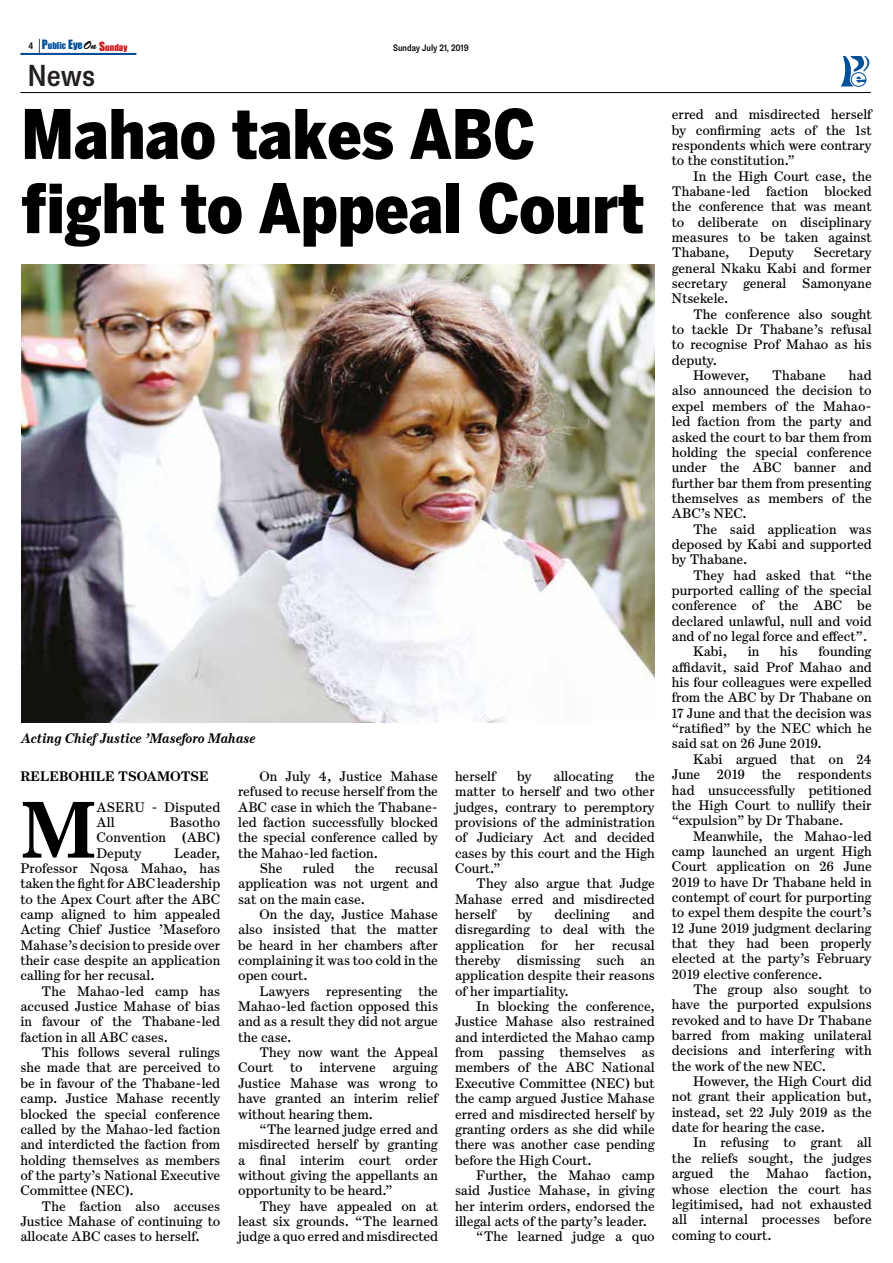
<style>
.page{position:relative;width:893px;height:1263px;background:#fff}
.page>*{position:absolute;margin:0;border:0;box-sizing:border-box;transform-origin:0 0}
.t1{font:700 80.7px "Escrow Text";color:#000}
.t2{font:900 67.5px/74.2px "Benton Sans Cond";color:#000}
.t3{font:500 condensed 30.6px "Supria Sans";color:#231f20}
.t4{font:13.95px/15.3px "Escrow Text";color:#000;text-align:justify}
.t5{font:italic 700 13.95px "Escrow Text";color:#000}
.t6{font:700 13.95px "Escrow Text";color:#000}
.t7{font:13.95px "Escrow Text";letter-spacing:-.025em;color:#000}
.t8{font:500 condensed 9.45px "Supria Sans";color:#000}
.t9{font:8.7px "Impact";color:#004f99}
.s1{font-size:11.85px}
.s2{font-size:10.2px}
.s3{font-family:"Brush Script Std";font-size:11.85px;color:#000}
.s4{font-size:11.7px;color:#cd171a}
.s5{color:#cd171a}
</style>
<div class="page">
<div style="left:41px;top:41px;width:14px;height:26px;background:#000;opacity:.75"></div>
<svg style="left:39px;top:39px;width:1px;height:14px"></svg>
<hr style="left:20px;top:92px;width:851px;height:1px;background:#000">
<hr style="left:20px;top:53px;width:116px;height:2px;background:#004f99">
<div style="left:851px;top:72px;width:15px;height:15px;border:1px solid #004f99;border-radius:50%"></div>
<svg style="left:841px;top:56px;width:29px;height:30px"></svg>
<div style="left:4px;top:56px;width:199px;height:7px;background:#fff"></div>
<img style="left:21px;top:264px;width:634px;height:458px">
<p class="t9" style="left:42px;top:39px;width:87px"><span class="s1">P</span>ublic <span class="s1">E</span><span class="s2">ye</span><span class="s3">On</span> <span class="s4">S</span><span class="s5">unday</span></p>
<p class="t8" style="left:29px;top:40px;width:6px">4</p>
<p class="t8" style="left:393px;top:42px;width:77px">Sunday July 21, 2019</p>
<h3 class="t3" style="left:28px;top:57px;width:69px">News</h3>
<h2 class="t2" style="left:21px;top:97px;width:624px">Mahao takes ABC fight to Appeal Court</h2>
<p class="t5" style="left:21px;top:730px;width:235px">Acting Chief Justice ’Maseforo Mahase</p>
<p class="t6" style="left:20px;top:767px;width:190px">RELEBOHILE TSOAMOTSE</p>
<h1 class="t1" style="left:20px;top:780px;width:78px">M</h1>
<p class="t4" style="left:97px;top:799px;width:125px">ASERU - Disputed<br>All</p>
<p class="t4" style="left:97px;top:814px;width:125px;text-indent:73px">Basotho Convention (ABC)<br>Deputy</p>
<p class="t4" style="left:20px;top:845px;width:201px;text-indent:154px">Leader, Professor Nqosa Mahao, has taken the fight for ABC leadership to the Apex Court after the ABC camp aligned to him appealed Acting Chief Justice ’Maseforo Mahase’s decision to preside over their case despite an application calling for her recusal.</p>
<p class="t4" style="left:20px;top:983px;width:201px;text-indent:21px">The Mahao-led camp has accused Justice Mahase of bias in favour of the Thabane-led faction in all ABC cases.</p>
<p class="t4" style="left:20px;top:1044px;width:201px;text-indent:21px">This follows several rulings she made that are perceived to be in favour of the Thabane-led camp. Justice Mahase recently blocked the special conference called by the Mahao-led faction and interdicted the faction from holding themselves as members of the party’s National Executive Committee (NEC).</p>
<p class="t4" style="left:20px;top:1198px;width:201px;text-indent:21px">The faction also accuses Justice Mahase of continuing to allocate ABC cases to herself.</p>
<p class="t4" style="left:259px;top:768px;width:180px">On July 4, Justice Mahase</p>
<p class="t4" style="left:238px;top:783px;width:201px">refused to recuse herself from the</p>
<p class="t4" style="left:238px;top:799px;width:201px">ABC case in which the Thabane-</p>
<p class="t4" style="left:238px;top:814px;width:201px">led faction successfully blocked</p>
<p class="t4" style="left:238px;top:829px;width:201px">the special conference called by</p>
<p class="t4" style="left:238px;top:845px;width:141px">the Mahao-led faction.</p>
<p class="t4" style="left:259px;top:860px;width:25px">She</p>
<p class="t4" style="left:303px;top:860px;width:33px">ruled</p>
<p class="t4" style="left:355px;top:860px;width:21px">the</p>
<p class="t4" style="left:238px;top:860px;width:201px;text-indent:157px">recusal application was not urgent and sat on the main case.</p>
<p class="t4" style="left:238px;top:906px;width:201px;text-indent:21px">On the day, Justice Mahase also insisted that the matter be heard in her chambers after complaining it was too cold in the open court.</p>
<p class="t4" style="left:238px;top:983px;width:201px;text-indent:21px">Lawyers representing the Mahao-led faction opposed this and as a result they did not argue the case.</p>
<p class="t4" style="left:238px;top:1044px;width:201px;text-indent:21px">They now want the Appeal Court to intervene arguing Justice Mahase was wrong to have granted an interim relief without hearing them.</p>
<p class="t4" style="left:238px;top:1121px;width:201px;text-indent:21px">“The learned judge erred and misdirected herself by granting a final interim court order without giving the appellants an opportunity to be heard.”</p>
<p class="t4" style="left:238px;top:1198px;width:201px;text-indent:21px">They have appealed on at least six grounds. “The learned judge a quo erred and misdirected</p>
<p class="t4" style="left:455px;top:768px;width:201px;text-indent:180px">the matter to herself and two other judges, contrary to peremptory provisions of the administration of Judiciary Act and decided cases by this court and the High Court.”</p>
<p class="t4" style="left:455px;top:876px;width:201px;text-indent:21px">They also argue that Judge Mahase erred and misdirected herself</p>
<p class="t4" style="left:455px;top:768px;width:42px">herself</p>
<p class="t4" style="left:517px;top:768px;width:16px">by</p>
<p class="t4" style="left:553px;top:768px;width:62px">allocating</p>
<p class="t4" style="left:455px;top:906px;width:201px;text-indent:177px">and disregarding to deal with the application for her recusal thereby dismissing such an application despite their reasons of her impartiality.</p>
<p class="t4" style="left:455px;top:998px;width:201px;text-indent:21px">In blocking the conference, Justice Mahase also restrained and interdicted the Mahao camp from passing themselves as members of the ABC National Executive Committee (NEC) but the camp argued Justice Mahase erred and misdirected herself by granting orders as she did while there was another case pending before the High Court.</p>
<p class="t4" style="left:476px;top:1167px;width:180px">Further, the Mahao camp</p>
<p class="t4" style="left:455px;top:1182px;width:201px">said Justice Mahase, in giving</p>
<p class="t4" style="left:455px;top:1198px;width:201px">her interim orders, endorsed the</p>
<p class="t4" style="left:455px;top:1213px;width:194px">illegal acts of the party’s leader.</p>
<p class="t4" style="left:476px;top:1228px;width:180px">“The learned judge a quo</p>
<p class="t4" style="left:518px;top:906px;width:16px">by</p>
<p class="t4" style="left:555px;top:906px;width:57px">declining</p>
<p class="t4" style="left:672px;top:107px;width:201px">erred and misdirected herself by confirming acts of the 1st respondents which were contrary to the constitution.”</p>
<p class="t4" style="left:672px;top:168px;width:201px;text-indent:21px">In the High Court case, the Thabane-led faction blocked the conference that was meant to deliberate on disciplinary measures to be taken against Thabane,</p>
<p class="t4" style="left:672px;top:245px;width:201px;text-indent:142px">Secretary general Nkaku Kabi and former secretary general Samonyane Ntsekele.</p>
<p class="t4" style="left:693px;top:306px;width:180px">The conference also sought</p>
<p class="t4" style="left:672px;top:321px;width:201px">to tackle Dr Thabane’s refusal</p>
<p class="t4" style="left:672px;top:337px;width:201px">to recognise Prof Mahao as his</p>
<p class="t4" style="left:672px;top:352px;width:47px">deputy.</p>
<p class="t7" style="left:693px;top:367px;width:58px">However,</p>
<p class="t4" style="left:772px;top:367px;width:55px">Thabane</p>
<p class="t4" style="left:749px;top:245px;width:47px">Deputy</p>
<p class="t4" style="left:672px;top:367px;width:201px;text-indent:177px">had also announced the decision to expel members of the Mahao&shy;led faction from the party and asked the court to bar them from holding the special conference under the ABC banner and further bar them from presenting themselves as members of the ABC’s NEC.</p>
<p class="t4" style="left:672px;top:521px;width:201px;text-indent:21px">The said application was deposed by Kabi and supported by Thabane.</p>
<p class="t4" style="left:693px;top:567px;width:180px">They had asked that “the</p>
<p class="t4" style="left:672px;top:582px;width:201px">purported calling of the special</p>
<p class="t4" style="left:672px;top:598px;width:201px">conference of the ABC be</p>
<p class="t4" style="left:672px;top:613px;width:201px">declared unlawful, null and void</p>
<p class="t4" style="left:672px;top:628px;width:197px">and of no legal force and effect”.</p>
<p class="t4" style="left:693px;top:644px;width:35px">Kabi,</p>
<p class="t4" style="left:748px;top:644px;width:13px">in</p>
<p class="t4" style="left:780px;top:644px;width:19px">his</p>
<p class="t4" style="left:672px;top:644px;width:201px;text-indent:146px">founding affidavit, said Prof Mahao and his four colleagues were expelled from the ABC by Dr Thabane on 17 June and that the decision was “ratified” by the NEC which he said sat on 26 June 2019.</p>
<p class="t4" style="left:672px;top:751px;width:201px;text-indent:21px">Kabi argued that on 24<br>June 2019 the respondents had unsuccessfully petitioned the High Court to nullify their “expulsion” by Dr Thabane.</p>
<p class="t4" style="left:672px;top:828px;width:201px;text-indent:21px">Meanwhile, the Mahao-led camp launched an urgent High Court application on 26 June 2019 to have Dr Thabane held in contempt of court for purporting to expel them despite the court’s 12 June 2019 judgment declaring that they had been properly elected at the party’s February 2019 elective conference.</p>
<p class="t4" style="left:672px;top:981px;width:201px;text-indent:21px">The group also sought to have the purported expulsions revoked and to have Dr Thabane barred from making unilateral decisions and interfering with the work of the new NEC.</p>
<p class="t4" style="left:672px;top:1073px;width:201px;text-indent:21px">However, the High Court did not grant their application but, instead, set 22 July 2019 as the date for hearing the case.</p>
<p class="t4" style="left:672px;top:1135px;width:201px;text-indent:21px">In refusing to grant all the reliefs sought, the judges argued the Mahao faction, whose election the court has legitimised, had not exhausted all internal processes before coming to court.</p>
</div>
